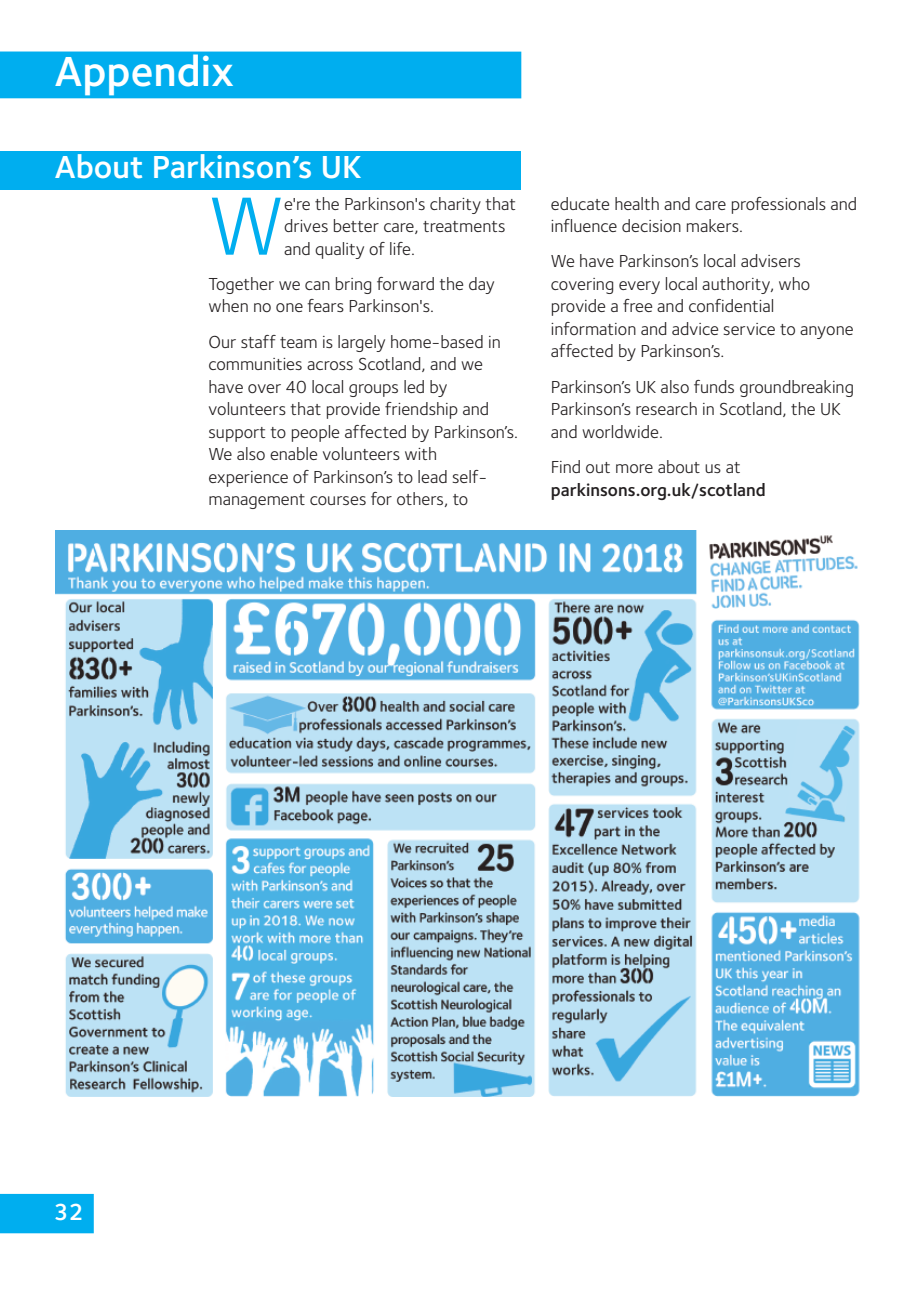
<style>
.page{position:relative;width:919px;height:1289px;background:#fff}
.page>*{position:absolute;margin:0;border:0;box-sizing:border-box;transform-origin:0 0}
.t1{font:85.5px "Foundry Sterling";color:#00aeef}
.t2{font:600 43.5px "Foundry Sterling";color:#fff}
.t3{font:600 33px "Foundry Sterling";color:#fff}
.t4{font:600 24px "Foundry Sterling";color:#fff}
.t5{font:18px/22.5px "Foundry Sterling";color:#231f20}
.t6{font:600 18px "Foundry Sterling";color:#231f20}
</style>
<div class="page">
<div style="left:0;top:51px;width:521px;height:47px;background:#00aeef"></div>
<div style="left:0;top:151px;width:521px;height:38px;background:#00aeef"></div>
<img style="left:55px;top:530px;width:805px;height:566px">
<div style="left:0;top:1193px;width:94px;height:40px;background:#00aeef"></div>
<h2 class="t2" style="left:55px;top:46px;width:181px">Appendix</h2>
<h3 class="t3" style="left:55px;top:147px;width:308px">About Parkinson’s UK</h3>
<h1 class="t1" style="left:208px;top:176px;width:77px">W</h1>
<p class="t5" style="left:284px;top:192px;width:234px">e're the Parkinson's charity that drives better care, treatments and quality of life.</p>
<p class="t5" style="left:208px;top:272px;width:288px">Together we can bring forward the day when no one fears Parkinson's.</p>
<p class="t5" style="left:208px;top:330px;width:311px">Our staff team is largely home-based in communities across Scotland, and we have over 40 local groups led by volunteers that provide friendship and support to people affected by Parkinson’s.<br>We also enable volunteers with experience of Parkinson’s to lead self&shy;management courses for others, to</p>
<p class="t5" style="left:551px;top:192px;width:308px">educate health and care professionals and influence decision makers.</p>
<p class="t5" style="left:551px;top:250px;width:304px">We have Parkinson’s local advisers covering every local authority, who provide a free and confidential information and advice service to anyone affected by Parkinson’s.</p>
<p class="t5" style="left:551px;top:375px;width:304px">Parkinson’s UK also funds groundbreaking<br>Parkinson’s research in Scotland, the UK and worldwide.</p>
<p class="t5" style="left:551px;top:455px;width:191px">Find out more about us at</p>
<p class="t6" style="left:551px;top:479px;width:216px">parkinsons.org.uk/scotland</p>
<h3 class="t4" style="left:54px;top:1197px;width:32px">32</h3>
</div>
